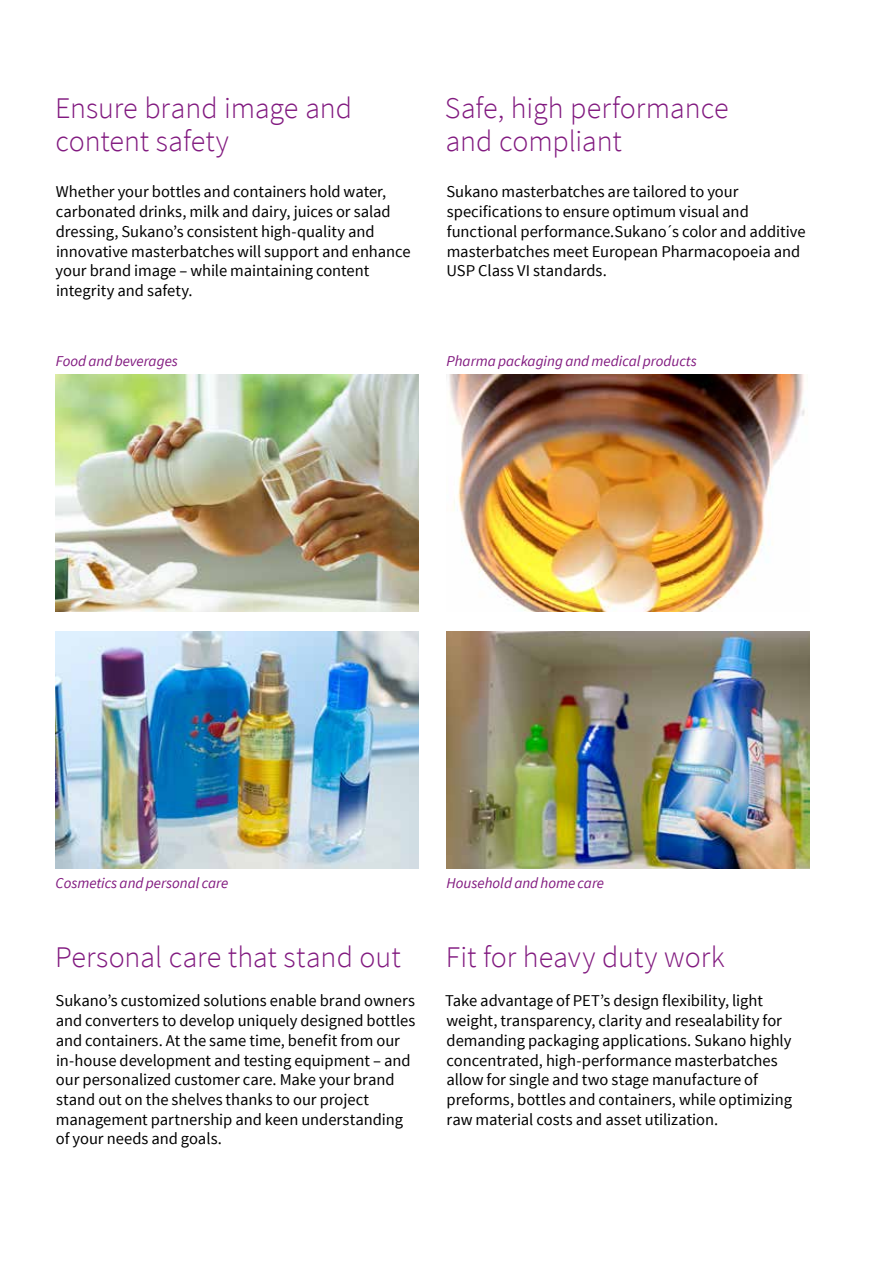
<style>
.page{position:relative;width:893px;height:1263px;background:#fff}
.page>*{position:absolute;margin:0;border:0;box-sizing:border-box;transform-origin:0 0}
.t1{font:300 30px/33px "Source Sans Pro";letter-spacing:-.005em;color:#81197f}
.t2{font:16.5px/19.8px "Source Sans Pro";letter-spacing:-.005em;color:#000}
.t3{font:italic 15px "Source Sans Pro";color:#81197f}
</style>
<div class="page">
<img style="left:446px;top:631px;width:363px;height:237px">
<img style="left:449px;top:375px;width:356px;height:237px">
<img style="left:56px;top:375px;width:363px;height:237px">
<img style="left:56px;top:631px;width:363px;height:237px">
<h1 class="t1" style="left:55px;top:92px;width:299px">Ensure brand image and content safety</h1>
<p class="t2" style="left:56px;top:182px;width:357px">Whether your bottles and containers hold water, carbonated drinks, milk and dairy, juices or salad dressing, Sukano’s consistent high-quality and innovative masterbatches will support and enhance your brand image – while maintaining content integrity and safety.</p>
<h1 class="t1" style="left:445px;top:92px;width:285px">Safe, high performance and compliant</h1>
<p class="t2" style="left:446px;top:182px;width:361px">Sukano masterbatches are tailored to your specifications to ensure optimum visual and functional performance.Sukano´s color and additive masterbatches meet European Pharmacopoeia and USP Class VI standards.</p>
<p class="t3" style="left:56px;top:352px;width:124px">Food and beverages</p>
<p class="t3" style="left:447px;top:352px;width:252px">Pharma packaging and medical products</p>
<p class="t3" style="left:55px;top:874px;width:175px">Cosmetics and personal care</p>
<p class="t3" style="left:447px;top:874px;width:159px">Household and home care</p>
<h1 class="t1" style="left:55px;top:940px;width:347px">Personal care that stand out</h1>
<p class="t2" style="left:56px;top:991px;width:361px">Sukano’s customized solutions enable brand owners and converters to develop uniquely designed bottles and containers. At the same time, benefit from our in-house development and testing equipment – and our personalized customer care. Make your brand stand out on the shelves thanks to our project management partnership and keen understanding of your needs and goals.</p>
<h1 class="t1" style="left:446px;top:940px;width:280px">Fit for heavy duty work</h1>
<p class="t2" style="left:445px;top:991px;width:348px">Take advantage of PET’s design flexibility, light weight, transparency, clarity and resealability for demanding packaging applications. Sukano highly concentrated, high-performance masterbatches allow for single and two stage manufacture of preforms, bottles and containers, while optimizing raw material costs and asset utilization.</p>
</div>
